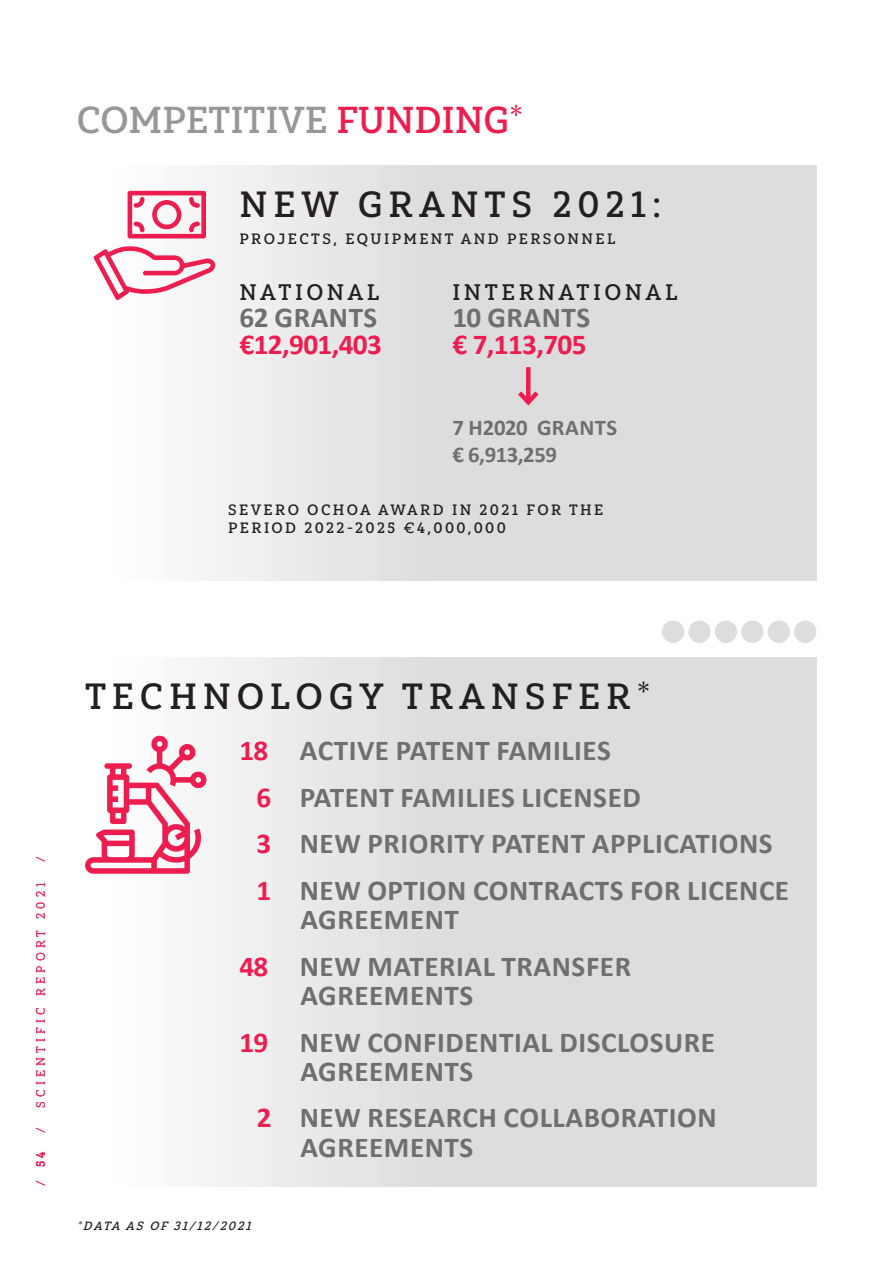
<style>
.page{position:relative;width:893px;height:1263px;background:#fff}
.page>*{position:absolute;margin:0;border:0;box-sizing:border-box;transform-origin:0 0}
.t1{font:37.5px "Yorkten Slab Nor Med";color:#979799}
.t2{font:36.45px "Yorkten Slab Nor Med";letter-spacing:.16em;color:#231f20}
.t3{font:700 28.95px/46.5px "Calibri";letter-spacing:.02em;color:#706f70}
.t4{font:700 28.95px "Calibri";letter-spacing:-.02em;color:#ed1d4f}
.t5{font:700 22.5px/27px "Calibri";letter-spacing:-.02em;color:#706f70}
.t6{font:22.5px "Yorkten Slab Nor Med";letter-spacing:.15em;color:#231f20}
.t7{font:15px/18px "Yorkten Slab Nor Med";letter-spacing:.16em;color:#231f20}
.t8{font:12px "Yorkten Slab Nor Boo";letter-spacing:.35em;color:#ed1d4f}
.t9{font:italic 12px "Yorkten Slab Nor Med";color:#231f20}
.t10{font:12px "Yorkten Slab Nor Med";color:#ed1d4f}
.s1{color:#ed1d4f}
.s2{font-family:"Yorkten Slab Nor Boo"}
</style>
<div class="page">
<div style="left:77px;top:165px;width:740px;height:416px;background:linear-gradient(to right,#f8f8f8,#d4d4d5)"></div>
<div style="left:77px;top:658px;width:739px;height:528px;background:linear-gradient(to right,#f8f8f8,#d4d4d5)"></div>
<svg style="left:128px;top:191px;width:78px;height:47px"></svg>
<svg style="left:93px;top:244px;width:123px;height:56px"></svg>
<svg style="left:85px;top:735px;width:123px;height:139px"></svg>
<div style="left:715px;top:621px;width:22px;height:22px;background:#ddddde;border-radius:50%"></div>
<div style="left:794px;top:621px;width:22px;height:22px;background:#ddddde;border-radius:50%"></div>
<div style="left:688px;top:621px;width:23px;height:22px;background:#ddddde;border-radius:50%"></div>
<div style="left:768px;top:621px;width:22px;height:22px;background:#ddddde;border-radius:50%"></div>
<div style="left:662px;top:621px;width:22px;height:22px;background:#ddddde;border-radius:50%"></div>
<div style="left:741px;top:621px;width:22px;height:22px;background:#ddddde;border-radius:50%"></div>
<hr style="left:526px;top:367px;width:4px;height:35px;background:#ed1d4f">
<svg style="left:513px;top:387px;width:30px;height:22px"></svg>
<p class="t1" style="left:77px;top:98px;width:448px">COMPETITIVE <span class="s1">FUNDING*</span></p>
<p class="t2" style="left:240px;top:182px;width:423px">NEW GRANTS 2021:</p>
<p class="t7" style="left:240px;top:230px;width:377px">PROJECTS, EQUIPMENT AND PERSONNEL</p>
<p class="t6" style="left:240px;top:279px;width:141px">NATIONAL</p>
<p class="t3" style="left:240px;top:293px;width:139px">62 GRANTS</p>
<p class="t4" style="left:240px;top:324px;width:144px">€12,901,403</p>
<p class="t6" style="left:452px;top:279px;width:227px">INTERNATIONAL</p>
<p class="t3" style="left:452px;top:293px;width:139px">10 GRANTS</p>
<p class="t4" style="left:452px;top:324px;width:136px">€ 7,113,705</p>
<p class="t5" style="left:452px;top:413px;width:166px">7 H2020 GRANTS € 6,913,259</p>
<p class="t7" style="left:228px;top:501px;width:376px">SEVERO OCHOA AWARD IN 2021 FOR THE<br>PERIOD 2022-2025 €4,000,000</p>
<p class="t8" style="left:34px;top:861px;width:7px;rotate:-90deg">/</p>
<p class="t8" style="left:34px;top:1108px;width:227px;rotate:-90deg">SCIENTIFIC REPORT 2021</p>
<p class="t8" style="left:34px;top:1132px;width:7px;rotate:-90deg">/</p>
<p class="t10" style="left:33px;top:1186px;width:36px;rotate:-90deg"><span class="s2">/</span> 54</p>
<p class="t2" style="left:85px;top:675px;width:567px">TECHNOLOGY TRANSFER*</p>
<p class="t3" style="left:257px;top:726px;width:534px;text-indent:-17px"><span class="s1">18</span> ACTIVE PATENT FAMILIES<br><span class="s1">6</span> PATENT FAMILIES LICENSED<br><span class="s1">3</span> NEW PRIORITY PATENT APPLICATIONS<br><span class="s1">1</span> NEW OPTION CONTRACTS FOR LICENCE</p>
<p class="t3" style="left:239px;top:895px;width:393px;text-indent:61px">AGREEMENT<br><span class="s1">48</span> NEW MATERIAL TRANSFER</p>
<p class="t3" style="left:239px;top:971px;width:477px;text-indent:61px">AGREEMENTS<br><span class="s1">19</span> NEW CONFIDENTIAL DISCLOSURE</p>
<p class="t3" style="left:257px;top:1047px;width:462px;text-indent:44px">AGREEMENTS<br><span class="s1">2</span> NEW RESEARCH COLLABORATION</p>
<p class="t3" style="left:300px;top:1123px;width:174px">AGREEMENTS</p>
<p class="t9" style="left:77px;top:1219px;width:180px">*DATA AS OF 31/12/2021</p>
</div>
